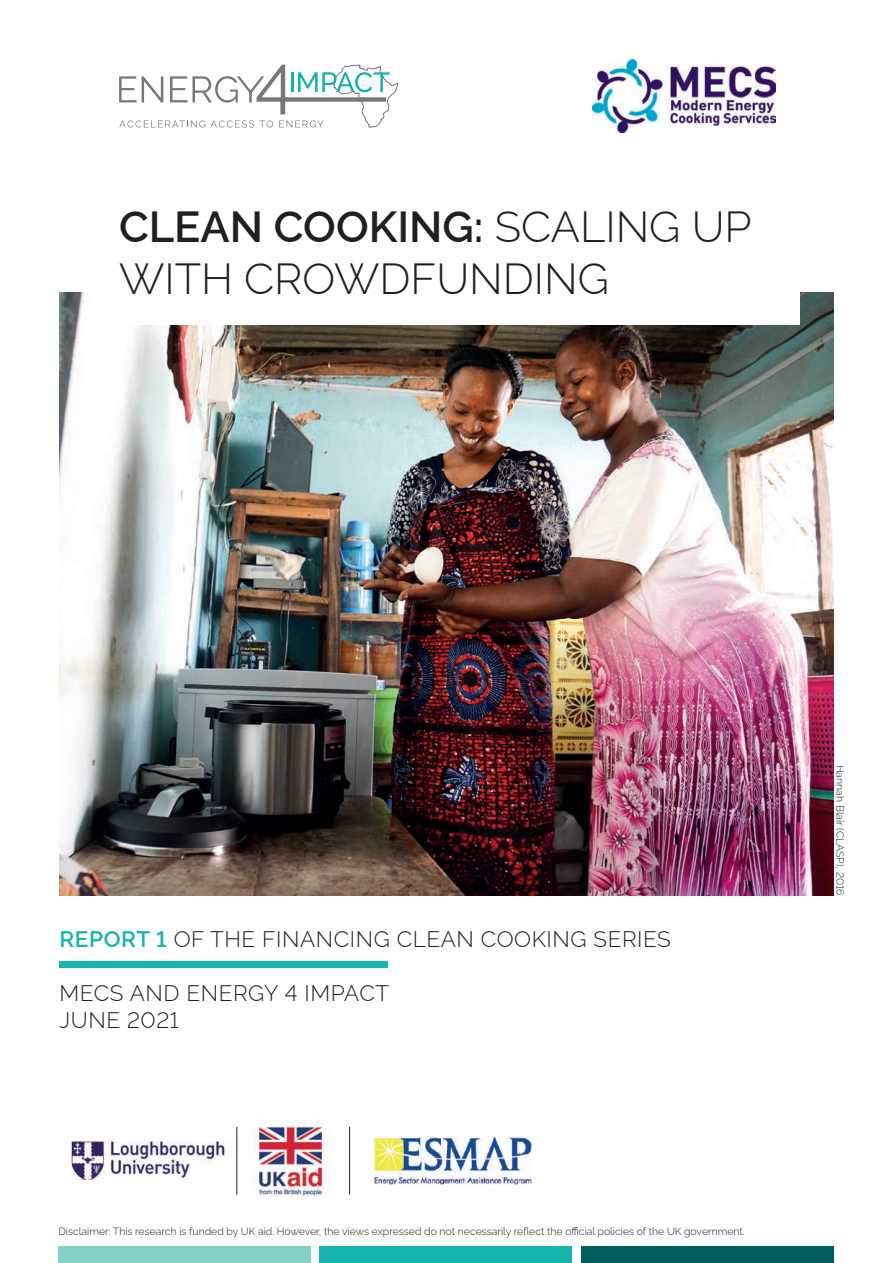
<style>
.page{position:relative;width:893px;height:1263px;background:#fff}
.page>*{position:absolute;margin:0;border:0;box-sizing:border-box;transform-origin:0 0}
.t1{font:300 43.5px/52.2px "Raleway";color:#231f20}
.t2{font:300 22.5px/27px "Raleway";letter-spacing:.025em;color:#231f20}
.t3{font:300 10.5px "Raleway";color:#231f20}
.s1{font-weight:600}
.s2{font-weight:600;color:#15b4ae}
</style>
<div class="page">
<img style="left:60px;top:293px;width:773px;height:602px">
<svg style="left:119px;top:64px;width:279px;height:64px"></svg>
<img style="left:593px;top:60px;width:182px;height:73px">
<div style="left:93px;top:264px;width:707px;height:60px;background:#fff"></div>
<div style="left:58px;top:1246px;width:253px;height:17px;background:#83cec7"></div>
<div style="left:320px;top:1246px;width:252px;height:17px;background:#15b4ae"></div>
<div style="left:581px;top:1246px;width:252px;height:17px;background:#025e63"></div>
<div style="left:60px;top:961px;width:328px;height:6px;background:#15b4ae"></div>
<img style="left:71px;top:1141px;width:155px;height:38px">
<img style="left:255px;top:1126px;width:75px;height:71px">
<img style="left:374px;top:1137px;width:158px;height:47px">
<hr style="left:236px;top:1127px;width:1px;height:68px;background:#231f20">
<hr style="left:349px;top:1127px;width:1px;height:68px;background:#231f20">
<h1 class="t1" style="left:119px;top:196px;width:634px"><span class="s1">CLEAN COOKING:</span> SCALING UP<br>WITH CROWDFUNDING</h1>
<h2 class="t2" style="left:60px;top:923px;width:613px"><span class="s2">REPORT 1</span> OF THE FINANCING CLEAN COOKING SERIES</h2>
<h2 class="t2" style="left:60px;top:977px;width:331px">MECS AND ENERGY 4 IMPACT<br>JUNE 2021</h2>
<p class="t3" style="left:58px;top:1223px;width:688px">Disclaimer: This research is funded by UK aid. However, the views expressed do not necessarily reflect the official policies of the UK government.</p>
<p class="t3" style="left:849px;top:765px;width:132px;rotate:90deg">Hannah Blair (CLASP), 2016</p>
</div>
